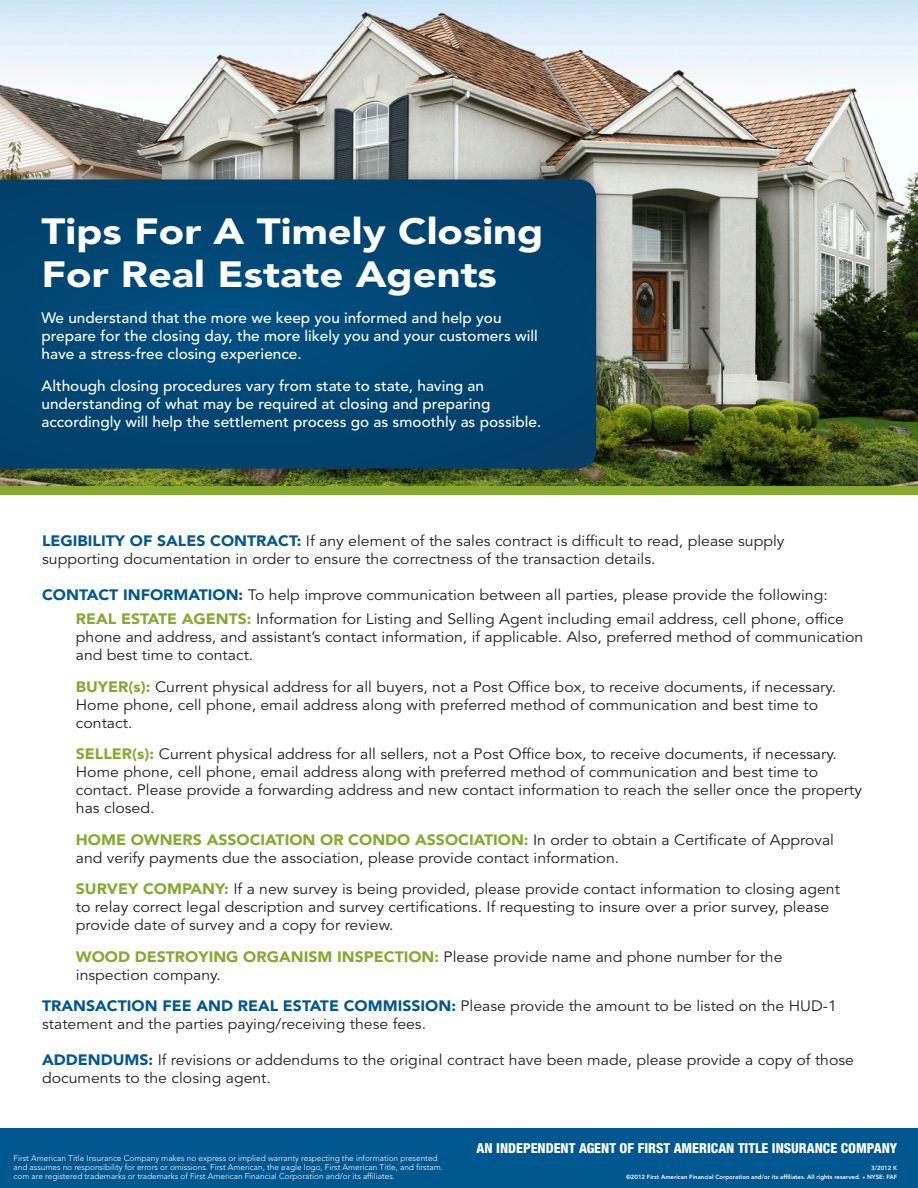
<style>
.page{position:relative;width:918px;height:1188px;background:#fff}
.page>*{position:absolute;margin:0;border:0;box-sizing:border-box;transform-origin:0 0}
.t1{font:900 36.3px/43.5px "Avenir LT Std";color:#fff;scale:1.15 1}
.t2{font:15px/18px "Avenir LT Std";color:#231f20;scale:1.06 1}
.t3{font:500 15px/18px "Avenir LT Std";color:#fff}
.t4{font:800 condensed 13.8px "Helvetica Neue LT Std";color:#fff}
.t5{font:300 8.25px/9px "Avenir LT Std";color:#fff}
.t6{font:800 6px "Avenir LT Std";color:#fff}
.s1{font-weight:900;color:#01578f}
.s2{font-weight:900;color:#87a831}
</style>
<div class="page">
<img style="left:0;top:0;width:918px;height:486px">
<div style="left:0;top:486px;width:918px;height:9px;background:#87a831"></div>
<div style="left:0;top:164px;width:612px;height:320px;background:#231f20;opacity:.43"></div>
<svg style="left:0;top:180px;width:596px;height:289px;background:#014571"></svg>
<div style="left:0;top:1129px;width:918px;height:59px;background:#01578f"></div>
<p class="t1" style="left:42px;top:209px;width:438px">Tips For A Timely Closing<br>For Real Estate Agents</p>
<p class="t3" style="left:42px;top:310px;width:498px">We understand that the more we keep you informed and help you prepare for the closing day, the more likely you and your customers will have a stress-free closing experience.</p>
<p class="t3" style="left:42px;top:377px;width:501px">Although closing procedures vary from state to state, having an understanding of what may be required at closing and preparing accordingly will help the settlement process go as smoothly as possible.</p>
<p class="t2" style="left:42px;top:532px;width:702px"><span class="s1">LEGIBILITY OF SALES CONTRACT:</span> If any element of the sales contract is difficult to read, please supply supporting documentation in order to ensure the correctness of the transaction details.</p>
<p class="t2" style="left:42px;top:586px;width:743px"><span class="s1">CONTACT INFORMATION:</span> To help improve communication between all parties, please provide the following:</p>
<p class="t2" style="left:76px;top:611px;width:744px"><span class="s2">REAL ESTATE AGENTS:</span> Information for Listing and Selling Agent including email address, cell phone, office phone and address, and assistant’s contact information, if applicable. Also, preferred method of communication and best time to contact.</p>
<p class="t2" style="left:76px;top:678px;width:719px"><span class="s2">BUYER(s):</span> Current physical address for all buyers, not a Post Office box, to receive documents, if necessary.<br>Home phone, cell phone, email address along with preferred method of communication and best time to contact.</p>
<p class="t2" style="left:76px;top:746px;width:743px"><span class="s2">SELLER(s):</span> Current physical address for all sellers, not a Post Office box, to receive documents, if necessary.<br>Home phone, cell phone, email address along with preferred method of communication and best time to contact. Please provide a forwarding address and new contact information to reach the seller once the property has closed.</p>
<p class="t2" style="left:76px;top:831px;width:717px"><span class="s2">HOME OWNERS ASSOCIATION OR CONDO ASSOCIATION:</span> In order to obtain a Certificate of Approval and verify payments due the association, please provide contact information.</p>
<p class="t2" style="left:76px;top:881px;width:722px"><span class="s2">SURVEY COMPANY:</span> If a new survey is being provided, please provide contact information to closing agent to relay correct legal description and survey certifications. If requesting to insure over a prior survey, please provide date of survey and a copy for review.</p>
<p class="t2" style="left:76px;top:948px;width:668px"><span class="s2">WOOD DESTROYING ORGANISM INSPECTION:</span> Please provide name and phone number for the inspection company.</p>
<p class="t2" style="left:42px;top:998px;width:751px"><span class="s1">TRANSACTION FEE AND REAL ESTATE COMMISSION:</span> Please provide the amount to be listed on the HUD-1 statement and the parties paying/receiving these fees.</p>
<p class="t2" style="left:42px;top:1052px;width:768px"><span class="s1">ADDENDUMS:</span> If revisions or addendums to the original contract have been made, please provide a copy of those documents to the closing agent.</p>
<p class="t5" style="left:14px;top:1154px;width:431px">First American Title Insurance Company makes no express or implied warranty respecting the information presented and assumes no responsibility for errors or omissions. First American, the eagle logo, First American Title, and firstam. com are registered trademarks or trademarks of First American Financial Corporation and/or its affiliates.</p>
<p class="t4" style="left:477px;top:1140px;width:422px">AN INDEPENDENT AGENT OF FIRST AMERICAN TITLE INSURANCE COMPANY</p>
<p class="t6" style="left:871px;top:1164px;width:27px">3/2012 K</p>
<p class="t6" style="left:626px;top:1173px;width:273px">©2012 First American Financial Corporation and/or its affiliates. All rights reserved. ❑ NYSE: FAF</p>
</div>
